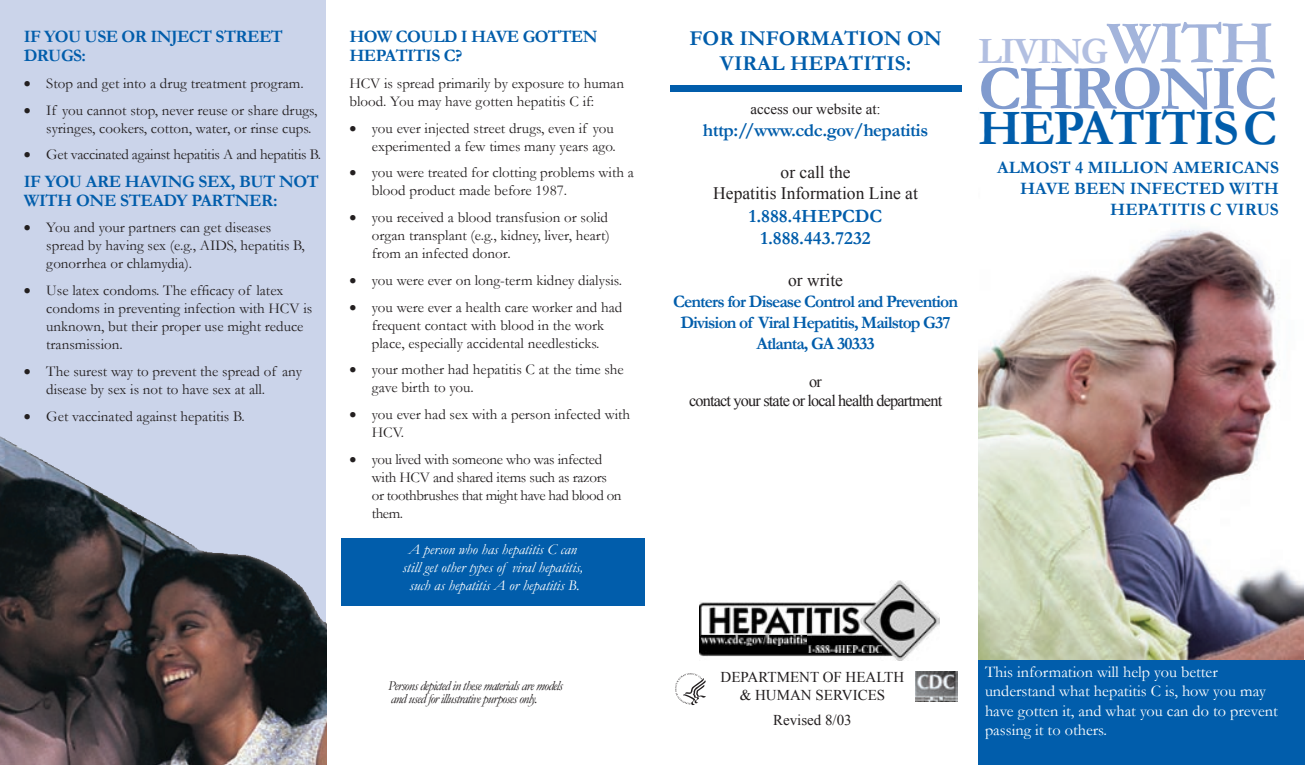
<style>
.page{position:relative;width:1305px;height:765px;background:#fff}
.page>*{position:absolute;margin:0;border:0;box-sizing:border-box;transform-origin:0 0}
.t1{font:700 63.75px "Garamond";letter-spacing:-.04em;color:#819bce}
.t2{font:700 50px "Garamond";letter-spacing:-.03em;color:#015dab}
.t3{font:700 37.5px "Garamond";letter-spacing:-.04em;color:#b2bfe1}
.t4{font:700 21.25px "Garamond";color:#015dab}
.t5{font:700 18.75px "Garamond";letter-spacing:-.025em;color:#015dab}
.t6{font:700 18.75px "Garamond";color:#015dab}
.t7{font:700 17.5px/18.8px "Garamond";letter-spacing:-.03em;color:#015dab}
.t8{font:700 17.5px "Garamond";letter-spacing:-.05em;color:#015dab}
.t9{font:700 17.5px/21px "Garamond";color:#015dab;text-align:right}
.t10{font:17.5px "Times New Roman";color:#231f20}
.t11{font:16.25px/19.5px "Garamond";color:#fff}
.t12{font:16.25px "Times New Roman";letter-spacing:-.05em;color:#231f20}
.t13{font:15px/18px "Garamond";color:#231f20}
.t14{font:15px/18px "Garamond";letter-spacing:-.02em;color:#231f20}
.t15{font:italic 15px "Garamond";color:#fff}
.t16{font:15px "Times New Roman";color:#231f20}
.t17{font:italic 13.75px "Garamond";letter-spacing:-.05em;color:#231f20}
.s1{font-size:61.25px;color:#a3b4db}
</style>
<div class="page">
<div style="left:0;top:0;width:326px;height:765px;background:#cbd4ea"></div>
<img style="left:979px;top:229px;width:325px;height:431px">
<div style="left:979px;top:660px;width:326px;height:105px;background:#015dab"></div>
<svg style="left:675px;top:673px;width:31px;height:32px"></svg>
<img style="left:916px;top:672px;width:41px;height:30px">
<div style="left:670px;top:85px;width:291px;height:7px;background:#015dab"></div>
<div style="left:341px;top:539px;width:304px;height:67px;background:#015dab"></div>
<img style="left:0;top:436px;width:326px;height:329px">
<img style="left:700px;top:580px;width:240px;height:80px">
<img style="left:702px;top:636px;width:104px;height:10px">
<img style="left:808px;top:646px;width:74px;height:6px">
<p class="t7" style="left:24px;top:27px;width:261px">IF YOU USE OR INJECT STREET<br>DRUGS:</p>
<p class="t13" style="left:24px;top:74px;width:281px">• Stop and get into a drug treatment program.</p>
<p class="t13" style="left:46px;top:100px;width:273px;text-indent:-22px">• If you cannot stop, never reuse or share drugs, syringes, cookers, cotton, water, or rinse cups.</p>
<p class="t14" style="left:24px;top:145px;width:299px">• Get vaccinated against hepatitis A and hepatitis B.</p>
<p class="t7" style="left:24px;top:172px;width:296px">IF YOU ARE HAVING SEX, BUT NOT<br>WITH ONE STEADY PARTNER:</p>
<p class="t13" style="left:46px;top:218px;width:260px;text-indent:-22px">• You and your partners can get diseases spread by having sex (e.g., AIDS, hepatitis B, gonorrhea or chlamydia).</p>
<p class="t13" style="left:46px;top:281px;width:268px;text-indent:-22px">• Use latex condoms. The efficacy of latex condoms in preventing infection with HCV is unknown, but their proper use might reduce transmission.</p>
<p class="t13" style="left:46px;top:362px;width:257px;text-indent:-22px">• The surest way to prevent the spread of any disease by sex is not to have sex at all.</p>
<p class="t13" style="left:24px;top:406px;width:223px">• Get vaccinated against hepatitis B.</p>
<p class="t7" style="left:349px;top:27px;width:250px">HOW COULD I HAVE GOTTEN<br>HEPATITIS C?</p>
<p class="t13" style="left:349px;top:74px;width:276px">HCV is spread primarily by exposure to human blood. You may have gotten hepatitis C if:</p>
<p class="t13" style="left:349px;top:118px;width:268px;text-align:right">• you ever injected street drugs, even if you experimented a few times many years ago.</p>
<p class="t13" style="left:372px;top:163px;width:264px;text-indent:-22px">• you were treated for clotting problems with a blood product made before 1987.</p>
<p class="t13" style="left:372px;top:208px;width:240px;text-indent:-22px">• you received a blood transfusion or solid organ transplant (e.g., kidney, liver, heart) from an infected donor.</p>
<p class="t13" style="left:349px;top:271px;width:274px">• you were ever on long-term kidney dialysis.</p>
<p class="t13" style="left:349px;top:297px;width:275px;text-align:center">• you were ever a health care worker and had frequent contact with blood in the work<br>place, especially accidental needlesticks.</p>
<p class="t13" style="left:372px;top:360px;width:254px;text-indent:-22px">• your mother had hepatitis C at the time she gave birth to you.</p>
<p class="t13" style="left:372px;top:405px;width:260px;text-indent:-22px">• you ever had sex with a person infected with<br>HCV.</p>
<p class="t14" style="left:372px;top:450px;width:251px;text-indent:-22px">• you lived with someone who was infected with HCV and shared items such as razors or toothbrushes that might have had blood on them.</p>
<p class="t15" style="left:409px;top:539px;width:170px">A person who has hepatitis C can</p>
<p class="t15" style="left:403px;top:557px;width:182px">still get other types of viral hepatitis,</p>
<p class="t15" style="left:409px;top:575px;width:172px">such as hepatitis A or hepatitis B.</p>
<p class="t17" style="left:388px;top:676px;width:176px">Persons depicted in these materials are models</p>
<p class="t17" style="left:391px;top:690px;width:148px">and used for illustrative purposes only.</p>
<p class="t4" style="left:689px;top:24px;width:254px">FOR INFORMATION ON</p>
<p class="t4" style="left:720px;top:49px;width:193px">VIRAL HEPATITIS:</p>
<p class="t16" style="left:750px;top:99px;width:132px">access our website at:</p>
<p class="t5" style="left:703px;top:118px;width:227px">http://www.cdc.gov/hepatitis</p>
<p class="t10" style="left:781px;top:161px;width:71px">or call the</p>
<p class="t10" style="left:713px;top:182px;width:206px">Hepatitis Information Line at</p>
<p class="t6" style="left:749px;top:203px;width:135px">1.888.4HEPCDC</p>
<p class="t6" style="left:761px;top:226px;width:111px">1.888.443.7232</p>
<p class="t10" style="left:788px;top:269px;width:56px">or write</p>
<p class="t8" style="left:673px;top:290px;width:287px">Centers for Disease Control and Prevention</p>
<p class="t8" style="left:681px;top:311px;width:272px">Division of Viral Hepatitis, Mailstop G37</p>
<p class="t8" style="left:757px;top:332px;width:119px">Atlanta, GA 30333</p>
<p class="t12" style="left:809px;top:370px;width:14px">or</p>
<p class="t12" style="left:689px;top:390px;width:255px">contact your state or local health department</p>
<p class="t3" style="left:978px;top:25px;width:297px">LIVING<span class="s1">WITH</span></p>
<p class="t1" style="left:978px;top:45px;width:300px">CHRONIC</p>
<p class="t2" style="left:978px;top:94px;width:300px">HEPATITIS C</p>
<p class="t9" style="left:997px;top:157px;width:283px">ALMOST 4 MILLION AMERICANS<br>HAVE BEEN INFECTED WITH<br>HEPATITIS C VIRUS</p>
<p class="t16" style="left:721px;top:667px;width:185px">DEPARTMENT OF HEALTH</p>
<p class="t16" style="left:740px;top:685px;width:147px">&amp; HUMAN SERVICES</p>
<p class="t16" style="left:773px;top:710px;width:80px">Revised 8/03</p>
<p class="t11" style="left:985px;top:662px;width:294px">This information will help you better understand what hepatitis C is, how you may have gotten it, and what you can do to prevent passing it to others.</p>
</div>
